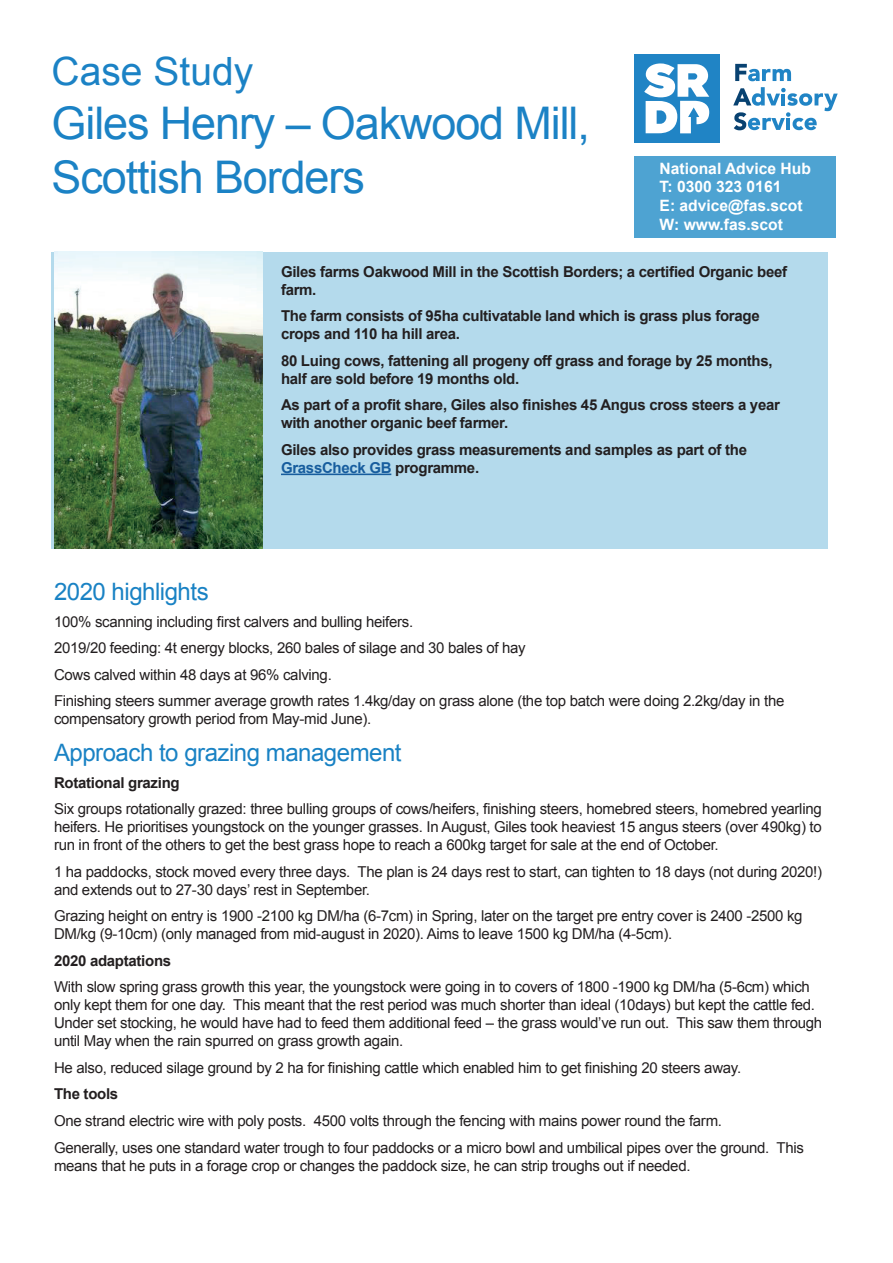
<style>
.page{position:relative;width:893px;height:1263px;background:#fff}
.page>*{position:absolute;margin:0;border:0;box-sizing:border-box;transform-origin:0 0}
.t1{font:45px/54px "Arial";letter-spacing:-.025em;color:#1b82c5}
.t2{font:39px "Arial";color:#1b82c5}
.t3{font:24px "Arial";letter-spacing:-.02em;color:#1982c4}
.t4{font:700 15.6px/18.8px "Arial";color:#fff}
.t5{font:15px/18px "Arial";letter-spacing:-.02em;color:#231f20}
.t6{font:700 15px/18px "Arial";letter-spacing:-.02em;color:#231f20}
.s1{color:#175d9e}
</style>
<div class="page">
<div style="left:635px;top:156px;width:201px;height:82px;background:#4ea3d2"></div>
<div style="left:635px;top:54px;width:85px;height:88px;background:#2084c5"></div>
<svg style="left:735px;top:64px;width:56px;height:17px"></svg>
<svg style="left:733px;top:87px;width:105px;height:43px"></svg>
<svg style="left:644px;top:63px;width:65px;height:70px"></svg>
<div style="left:52px;top:252px;width:776px;height:297px;background:#b4daec"></div>
<hr style="left:281px;top:474px;width:110px;height:1px;background:#175d9e">
<img style="left:54px;top:252px;width:209px;height:297px">
<h2 class="t2" style="left:52px;top:46px;width:203px">Case Study</h2>
<h1 class="t1" style="left:52px;top:97px;width:540px">Giles Henry – Oakwood Mill,<br>Scottish Borders</h1>
<p class="t4" style="left:660px;top:159px;width:153px">National Advice Hub<br>T: 0300 323 0161<br>E: advice@fas.scot<br>W: www.fas.scot</p>
<p class="t6" style="left:281px;top:263px;width:508px">Giles farms Oakwood Mill in the Scottish Borders; a certified Organic beef farm.</p>
<p class="t6" style="left:281px;top:307px;width:480px">The farm consists of 95ha cultivatable land which is grass plus forage crops and 110 ha hill area.</p>
<p class="t6" style="left:281px;top:352px;width:493px">80 Luing cows, fattening all progeny off grass and forage by 25 months, half are sold before 19 months old.</p>
<p class="t6" style="left:281px;top:396px;width:500px">As part of a profit share, Giles also finishes 45 Angus cross steers a year with another organic beef farmer.</p>
<p class="t6" style="left:281px;top:441px;width:467px">Giles also provides grass measurements and samples as part of the<br><span class="s1">GrassCheck GB</span> programme.</p>
<h3 class="t3" style="left:54px;top:576px;width:156px">2020 highlights</h3>
<p class="t5" style="left:54px;top:608px;width:732px;line-height:26.5px">100% scanning including first calvers and bulling heifers.<br>2019/20 feeding: 4t energy blocks, 260 bales of silage and 30 bales of hay<br>Cows calved within 48 days at 96% calving.<br>Finishing steers summer average growth rates 1.4kg/day on grass alone (the top batch were doing 2.2kg/day in the</p>
<p class="t5" style="left:54px;top:710px;width:319px">compensatory growth period from May-mid June).</p>
<h3 class="t3" style="left:54px;top:737px;width:349px">Approach to grazing management</h3>
<p class="t6" style="left:54px;top:774px;width:127px">Rotational grazing</p>
<p class="t5" style="left:54px;top:800px;width:769px;text-align:justify">Six groups rotationally grazed: three bulling groups of cows/heifers, finishing steers, homebred steers, homebred yearling heifers. He prioritises youngstock on the younger grasses. In August, Giles took heaviest 15 angus steers (over 490kg) to run in front of the others to get the best grass hope to reach a 600kg target for sale at the end of October.</p>
<p class="t5" style="left:54px;top:863px;width:770px">1 ha paddocks, stock moved every three days. The plan is 24 days rest to start, can tighten to 18 days (not during 2020!) and extends out to 27-30 days’ rest in September.</p>
<p class="t5" style="left:54px;top:907px;width:750px">Grazing height on entry is 1900 -2100 kg DM/ha (6-7cm) in Spring, later on the target pre entry cover is 2400 -2500 kg<br>DM/kg (9-10cm) (only managed from mid-august in 2020). Aims to leave 1500 kg DM/ha (4-5cm).</p>
<p class="t6" style="left:54px;top:952px;width:119px">2020 adaptations</p>
<p class="t5" style="left:54px;top:978px;width:770px">With slow spring grass growth this year, the youngstock were going in to covers of 1800 -1900 kg DM/ha (5-6cm) which only kept them for one day. This meant that the rest period was much shorter than ideal (10days) but kept the cattle fed.<br>Under set stocking, he would have had to feed them additional feed – the grass would’ve run out. This saw them through until May when the rain spurred on grass growth again.</p>
<p class="t5" style="left:54px;top:1059px;width:689px">He also, reduced silage ground by 2 ha for finishing cattle which enabled him to get finishing 20 steers away.</p>
<p class="t6" style="left:54px;top:1086px;width:66px">The tools</p>
<p class="t5" style="left:54px;top:1107px;width:751px;line-height:26.5px">One strand electric wire with poly posts. 4500 volts through the fencing with mains power round the farm.<br>Generally, uses one standard water trough to four paddocks or a micro bowl and umbilical pipes over the ground. This</p>
<p class="t5" style="left:54px;top:1156px;width:638px">means that he puts in a forage crop or changes the paddock size, he can strip troughs out if needed.</p>
</div>
